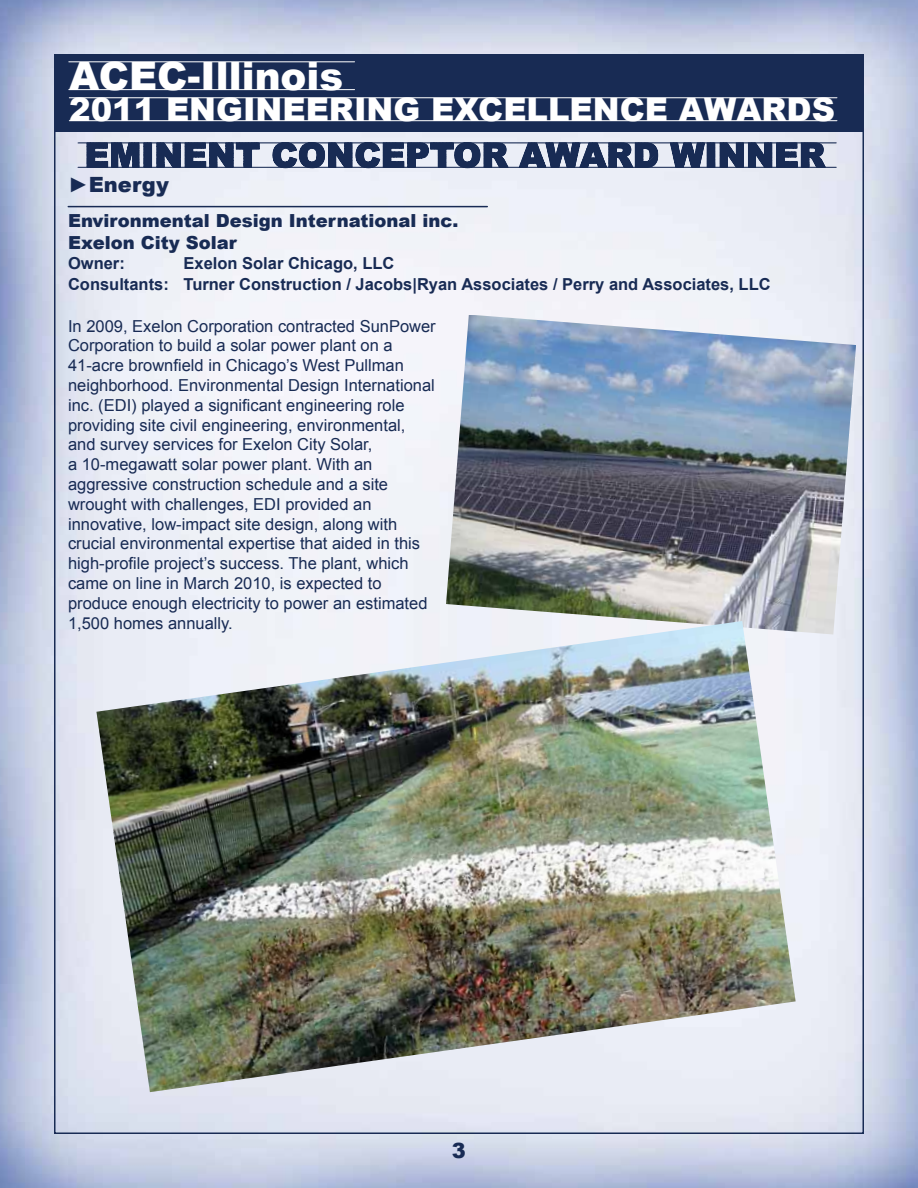
<style>
.page{position:relative;width:918px;height:1188px;background:#fff}
.page>*{position:absolute;margin:0;border:0;box-sizing:border-box;transform-origin:0 0}
.t1{font:900 39px "Arial";color:#fff}
.t2{font:900 32.25px "Arial";color:#fff}
.t3{font:900 21px "Arial";color:#182b54}
.t4{font:900 18px/21.6px "Arial";color:#182b54}
.t5{font:16.5px/19.8px "Arial";color:#182b54}
.t6{font:700 16.5px/21.6px "Arial";color:#182b54}
</style>
<div class="page">
<img style="left:0;top:0;width:918px;height:1188px">
<div style="left:55px;top:55px;width:808px;height:77px;background:#182b54"></div>
<hr style="left:69px;top:97px;width:768px;height:1px;background:#fff">
<hr style="left:69px;top:120px;width:768px;height:1px;background:#fff">
<hr style="left:69px;top:61px;width:286px;height:1px;background:#fff">
<hr style="left:69px;top:89px;width:286px;height:1px;background:#fff">
<hr style="left:68px;top:206px;width:419px;height:1px;background:#182b54">
<svg style="left:70px;top:132px;width:763px;height:54px;background:#a9b1c4"></svg>
<hr style="left:78px;top:143px;width:758px;height:1px;background:#182b54">
<hr style="left:78px;top:167px;width:758px;height:1px;background:#182b54">
<img style="left:446px;top:315px;width:410px;height:319px">
<img style="left:96px;top:621px;width:700px;height:471px">
<h1 class="t1" style="left:69px;top:47px;width:276px">ACEC-Illinois</h1>
<h2 class="t2" style="left:69px;top:86px;width:767px">2011 ENGINEERING EXCELLENCE AWARDS</h2>
<p class="t3" style="left:68px;top:169px;width:103px">►Energy</p>
<p class="t4" style="left:68px;top:209px;width:392px">Environmental Design International inc.<br>Exelon City Solar</p>
<p class="t6" style="left:68px;top:253px;width:58px">Owner:</p>
<p class="t6" style="left:68px;top:253px;width:704px;text-indent:116px">Exelon Solar Chicago, LLC<br>Consultants: Turner Construction / Jacobs|Ryan Associates / Perry and Associates, LLC</p>
<p class="t5" style="left:68px;top:316px;width:369px">In 2009, Exelon Corporation contracted SunPower Corporation to build a solar power plant on a 41-acre brownfield in Chicago’s West Pullman neighborhood. Environmental Design International inc. (EDI) played a significant engineering role providing site civil engineering, environmental, and survey services for Exelon City Solar,<br>a 10-megawatt solar power plant. With an aggressive construction schedule and a site wrought with challenges, EDI provided an innovative, low-impact site design, along with crucial environmental expertise that aided in this high-profile project’s success. The plant, which came on line in March 2010, is expected to produce enough electricity to power an estimated 1,500 homes annually.</p>
<p class="t3" style="left:452px;top:1135px;width:16px">3</p>
</div>
